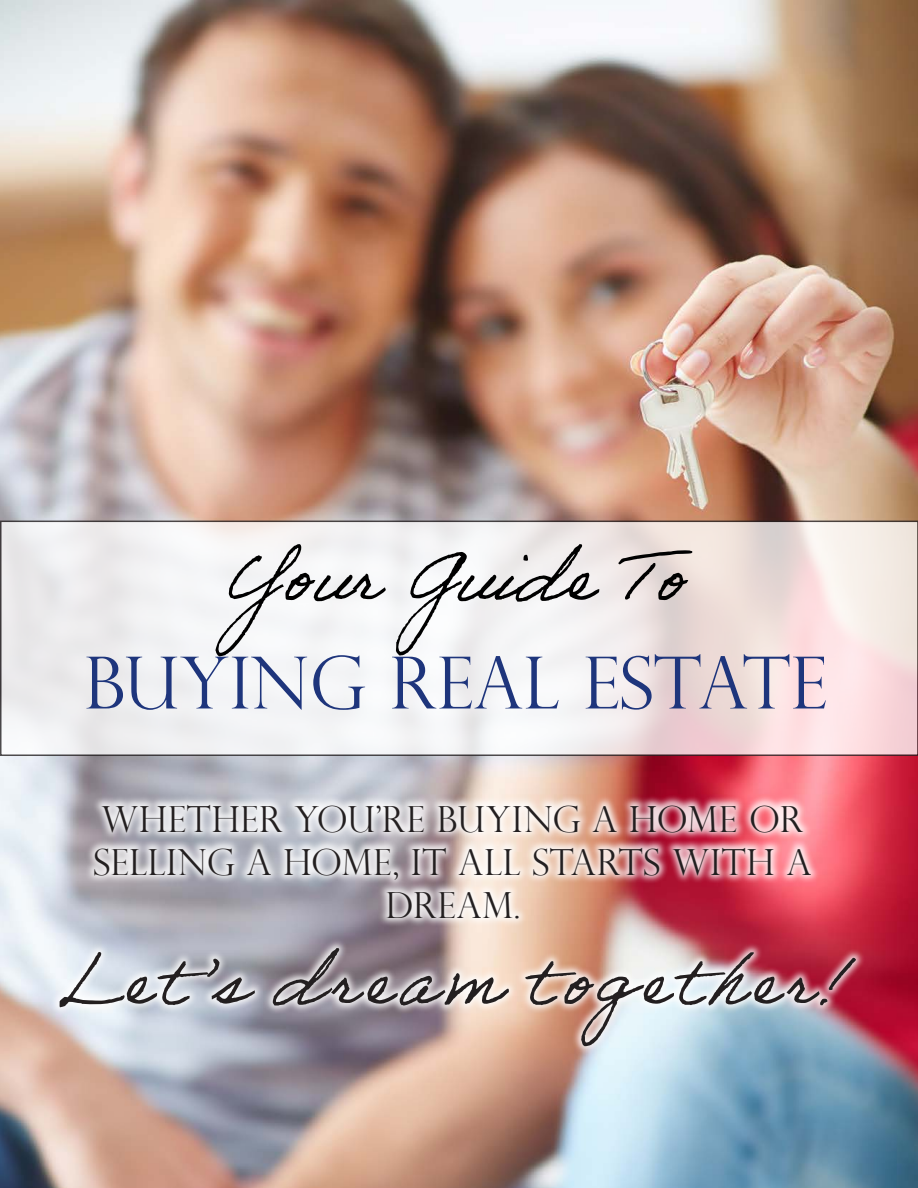
<style>
.page{position:relative;width:918px;height:1188px;background:#fff}
.page>*{position:absolute;margin:0;border:0;box-sizing:border-box;transform-origin:0 0}
.t1{font:72px "Adobe Handwriting Ernie";letter-spacing:.08em;color:#231f20}
.t2{font:300 72px "Perpetua Titling";color:#1e357c}
.t3{font:72px "Adobe Handwriting Ernie";color:#000}
.t4{font:300 36px/43.2px "Perpetua Titling";letter-spacing:.015em;color:#231f20;text-align:center}
</style>
<div class="page">
<img style="left:0;top:0;width:918px;height:1188px">
<svg style="left:3px;top:524px;width:912px;height:229px;fill:#f3eff0"></svg>
<div style="left:0;top:521px;width:918px;height:235px;border:2px solid #231f20"></div>
<div style="left:50px;top:795px;width:815px;height:261px;background:#fff;opacity:.86"></div>
<p class="t3" style="left:225px;top:534px;width:472px">Your Guide To</p>
<p class="t2" style="left:84px;top:639px;width:745px">BUYING REAL ESTATE</p>
<p class="t4" style="left:102px;top:797px;width:703px">WHETHER YOU’RE BUYING A HOME OR</p>
<p class="t4" style="left:94px;top:840px;width:719px">SELLING A HOME, IT ALL STARTS WITH A<br>DREAM.</p>
<p class="t1" style="left:59px;top:937px;width:788px">Let’s dream together!</p>
</div>
